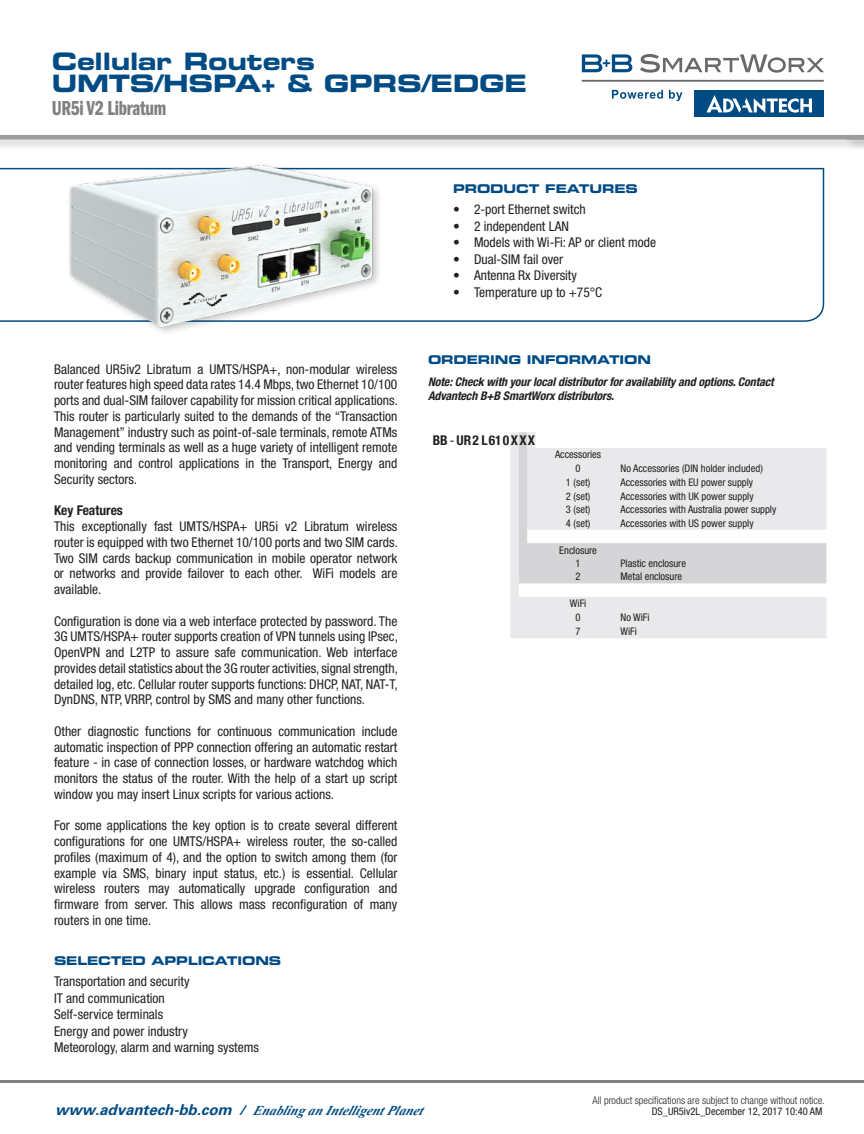
<style>
.page{position:relative;width:864px;height:1134px;background:#fff}
.page>*{position:absolute;margin:0;border:0;box-sizing:border-box;transform-origin:0 0}
.t1{font:24px/22.5px "Eurostile LT Std Bold Ex 2";letter-spacing:-.01em;color:#004b84}
.t2{font:21px "ITC Franklin Gothic Std Dm Cp";letter-spacing:-.015em;color:#808083}
.t3{font:condensed 13.5px/15.8px "Helvetica Neue LT Std";color:#231f20;text-align:justify}
.t4{font:italic 700 13.5px "Times New Roman";color:#004b84}
.t5{font:700 condensed 13.5px "Helvetica Neue LT Std";letter-spacing:.09em;color:#231f20}
.t6{font:700 condensed 13.5px "Helvetica Neue LT Std";color:#231f20}
.t7{font:italic 700 condensed 12px/13.5px "Helvetica Neue LT Std";letter-spacing:-.01em;color:#231f20}
.t8{font:12px "Eurostile LT Std Bold Ex 2";letter-spacing:-.01em;color:#004b84}
.t9{font:condensed 10.5px/13.5px "Helvetica Neue LT Std";color:#231f20;text-align:center}
.t10{font:300 condensed 10.5px "Helvetica Neue LT Std";color:#231f20}
.s1{font-weight:400}
.s2{font-family:"Univers LT Std";font-size:15px}
.s3{font-family:"Univers LT Std"}
</style>
<div class="page">
<svg style="left:0;top:167px;width:825px;height:155px"></svg>
<img style="left:50px;top:164px;width:344px;height:168px">
<svg style="left:510px;top:432px;width:316px;height:206px;fill:#e9e9eb"></svg>
<svg style="left:519px;top:432px;width:307px;height:151px;fill:#e9e9eb"></svg>
<hr style="left:0;top:1080px;width:864px;height:3px;background:#808083">
<div style="left:694px;top:90px;width:130px;height:26px;background:#004b84"></div>
<svg style="left:706px;top:95px;width:106px;height:18px"></svg>
<svg style="left:582px;top:54px;width:50px;height:18px"></svg>
<svg style="left:640px;top:54px;width:184px;height:19px"></svg>
<hr style="left:582px;top:80px;width:242px;height:2px;background:#69696c">
<svg style="left:612px;top:90px;width:51px;height:9px"></svg>
<svg style="left:669px;top:90px;width:13px;height:11px"></svg>
<div style="left:0;top:132px;width:864px;height:20px;background:#231f20;opacity:.25"></div>
<div style="left:0;top:135px;width:864px;height:5px;background:#9d9da1"></div>
<div style="left:844px;top:132px;width:20px;height:20px;background:#231f20;opacity:.25"></div>
<div style="left:847px;top:135px;width:17px;height:5px;background:#9d9da1"></div>
<h1 class="t1" style="left:52px;top:49px;width:477px">Cellular Routers<br>UMTS/HSPA+ &amp; GPRS/EDGE</h1>
<h2 class="t2" style="left:52px;top:96px;width:116px">UR5i V2 Libratum</h2>
<p class="t8" style="left:453px;top:181px;width:186px">PRODUCT FEATURES</p>
<p class="t3" style="left:54px;top:361px;width:345px">Balanced UR5iv2 Libratum a UMTS/HSPA+, non-modular wireless router features high speed data rates 14.4 Mbps, two Ethernet 10/100 ports and dual-SIM failover capability for mission critical applications.<br>This router is particularly suited to the demands of the “Transaction Management” industry such as point-of-sale terminals, remote ATMs and vending terminals as well as a huge variety of intelligent remote monitoring and control applications in the Transport, Energy and Security sectors.</p>
<p class="t6" style="left:54px;top:502px;width:70px">Key Features</p>
<p class="t3" style="left:54px;top:518px;width:345px">This exceptionally fast UMTS/HSPA+ UR5i v2 Libratum wireless router is equipped with two Ethernet 10/100 ports and two SIM cards.<br>Two SIM cards backup communication in mobile operator network or networks and provide failover to each other. WiFi models are available.</p>
<p class="t3" style="left:54px;top:613px;width:345px">Configuration is done via a web interface protected by password. The 3G UMTS/HSPA+ router supports creation of VPN tunnels using IPsec, OpenVPN and L2TP to assure safe communication. Web interface provides detail statistics about the 3G router activities, signal strength, detailed log, etc. Cellular router supports functions: DHCP, NAT, NAT-T, DynDNS, NTP, VRRP, control by SMS and many other functions.</p>
<p class="t3" style="left:54px;top:723px;width:345px">Other diagnostic functions for continuous communication include automatic inspection of PPP connection offering an automatic restart feature - in case of connection losses, or hardware watchdog which monitors the status of the router. With the help of a start up script window you may insert Linux scripts for various actions.</p>
<p class="t3" style="left:54px;top:818px;width:345px">For some applications the key option is to create several different configurations for one UMTS/HSPA+ wireless router, the so-called profiles (maximum of 4), and the option to switch among them (for example via SMS, binary input status, etc.) is essential. Cellular wireless routers may automatically upgrade configuration and firmware from server. This allows mass reconfiguration of many routers in one time.</p>
<p class="t8" style="left:54px;top:953px;width:229px">SELECTED APPLICATIONS</p>
<p class="t3" style="left:54px;top:973px;width:206px;line-height:16.5px;text-align:left">Transportation and security<br>IT and communication<br>Self-service terminals<br>Energy and power industry<br>Meteorology, alarm and warning systems</p>
<p class="t3" style="left:453px;top:201px;width:134px">• 2-port Ethernet switch</p>
<p class="t3" style="left:453px;top:218px;width:117px">• 2 independent LAN</p>
<p class="t3" style="left:453px;top:234px;width:205px">• Models with Wi-Fi: AP or client mode</p>
<p class="t3" style="left:453px;top:251px;width:112px">• Dual-SIM fail over</p>
<p class="t3" style="left:453px;top:267px;width:125px">• Antenna Rx Diversity</p>
<p class="t3" style="left:453px;top:284px;width:151px">• Temperature up to +75°C</p>
<p class="t8" style="left:428px;top:351px;width:225px">ORDERING INFORMATION</p>
<p class="t7" style="left:428px;top:375px;width:347px">Note: Check with your local distributor for availability and options. Contact<br>Advantech B+B SmartWorx distributors.</p>
<p class="t5" style="left:433px;top:432px;width:104px">BB<span class="s1">-</span>UR2L610XXX</p>
<p class="t9" style="left:555px;top:448px;width:48px;line-height:14px">Accessories<br>0</p>
<p class="t9" style="left:621px;top:462px;width:144px">No Accessories (DIN holder included)</p>
<p class="t9" style="left:566px;top:476px;width:26px">1 (set)</p>
<p class="t9" style="left:621px;top:476px;width:134px">Accessories with EU power supply</p>
<p class="t9" style="left:566px;top:489px;width:26px">2 (set)</p>
<p class="t9" style="left:621px;top:489px;width:135px">Accessories with UK power supply</p>
<p class="t9" style="left:566px;top:503px;width:26px">3 (set)</p>
<p class="t9" style="left:621px;top:503px;width:157px">Accessories with Australia power supply</p>
<p class="t9" style="left:566px;top:516px;width:26px">4 (set)</p>
<p class="t9" style="left:621px;top:516px;width:135px">Accessories with US power supply</p>
<p class="t9" style="left:559px;top:543px;width:39px">Enclosure<br>1</p>
<p class="t9" style="left:621px;top:557px;width:67px">Plastic enclosure</p>
<p class="t9" style="left:576px;top:570px;width:7px">2</p>
<p class="t9" style="left:621px;top:570px;width:63px">Metal enclosure</p>
<p class="t9" style="left:570px;top:597px;width:18px">WiFi<br>0</p>
<p class="t9" style="left:621px;top:610px;width:30px">No WiFi</p>
<p class="t9" style="left:576px;top:624px;width:7px">7</p>
<p class="t9" style="left:621px;top:624px;width:18px">WiFi</p>
<p class="t10" style="left:592px;top:1094px;width:234px">All product specifications are subject to change without notice.</p>
<p class="t4" style="left:55px;top:1101px;width:374px"><span class="s2">www.advantech-bb.com</span> <span class="s3">/</span> Enabling anIntelligentPlanet</p>
<p class="t9" style="left:652px;top:1104px;width:172px">DS_UR5iv2L_December 12, 2017 10:40 AM</p>
</div>
